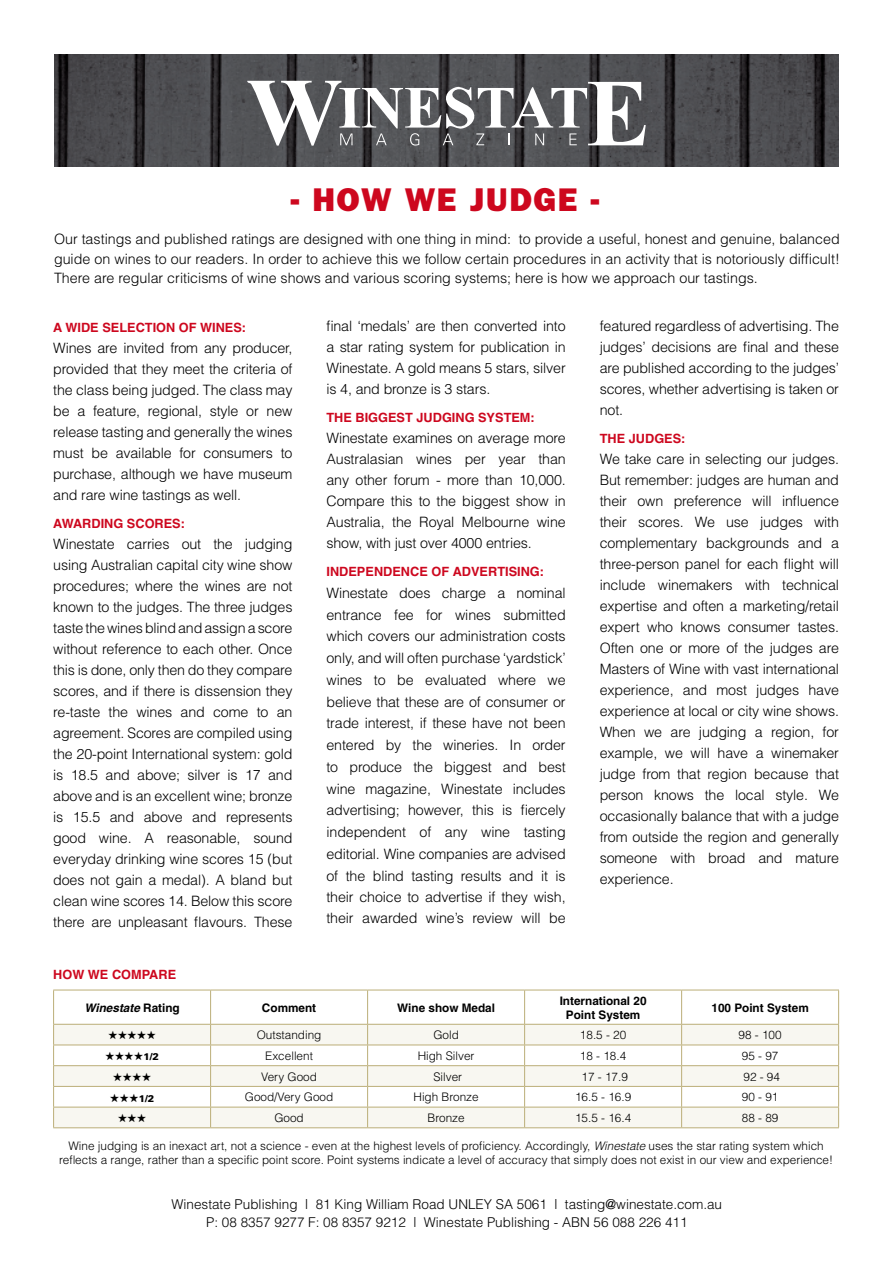
<style>
.page{position:relative;width:893px;height:1263px;background:#fff}
.page>*{position:absolute;margin:0;border:0;box-sizing:border-box;transform-origin:0 0}
.t1{font:800 33px "Frankfurt Gothic";letter-spacing:.05em;color:#cd071e}
.t2{font:300 14.25px/21px "Switzerland";letter-spacing:-.01em;color:#000;text-align:justify}
.t3{font:300 13.5px/18px "Switzerland";color:#000;text-align:center}
.t4{font:700 12.75px "Switzerland";color:#cd071e}
.t5{font:300 11.7px/14.1px "Switzerland";color:#000;text-align:center}
.t6{font:700 11.7px/14.1px "Switzerland";color:#000;text-align:center}
.t7{font:italic 700 11.7px "Switzerland";color:#000}
.t8{font:11.7px "Zapf Dingbats";color:#000}
.t9{font:900 9.75px "Univers";color:#000}
.s1{font-style:normal}
.s2{font-style:italic}
</style>
<div class="page">
<img style="left:54px;top:54px;width:785px;height:113px">
<svg style="left:247px;top:81px;width:399px;height:65px"></svg>
<svg style="left:54px;top:1025px;width:784px;height:102px;fill:#f8f7f1"></svg>
<hr style="left:53px;top:990px;width:1px;height:34px;background:#bbae78">
<hr style="left:53px;top:990px;width:158px;height:1px;background:#bbae78">
<hr style="left:211px;top:990px;width:157px;height:1px;background:#bbae78">
<hr style="left:368px;top:990px;width:157px;height:1px;background:#bbae78">
<hr style="left:525px;top:990px;width:157px;height:1px;background:#bbae78">
<hr style="left:682px;top:990px;width:157px;height:1px;background:#bbae78">
<hr style="left:210px;top:990px;width:1px;height:34px;background:#bbae78">
<hr style="left:367px;top:990px;width:1px;height:34px;background:#bbae78">
<hr style="left:524px;top:990px;width:1px;height:34px;background:#bbae78">
<hr style="left:681px;top:990px;width:1px;height:34px;background:#bbae78">
<hr style="left:838px;top:990px;width:1px;height:34px;background:#bbae78">
<hr style="left:53px;top:1024px;width:158px;height:1px;background:#bbae78">
<hr style="left:211px;top:1024px;width:157px;height:1px;background:#bbae78">
<hr style="left:368px;top:1024px;width:157px;height:1px;background:#bbae78">
<hr style="left:525px;top:1024px;width:157px;height:1px;background:#bbae78">
<hr style="left:682px;top:1024px;width:157px;height:1px;background:#bbae78">
<hr style="left:53px;top:1045px;width:158px;height:1px;background:#bbae78">
<hr style="left:211px;top:1045px;width:157px;height:1px;background:#bbae78">
<hr style="left:368px;top:1045px;width:157px;height:1px;background:#bbae78">
<hr style="left:525px;top:1045px;width:157px;height:1px;background:#bbae78">
<hr style="left:682px;top:1045px;width:157px;height:1px;background:#bbae78">
<hr style="left:53px;top:1065px;width:158px;height:1px;background:#bbae78">
<hr style="left:211px;top:1065px;width:157px;height:1px;background:#bbae78">
<hr style="left:368px;top:1065px;width:157px;height:1px;background:#bbae78">
<hr style="left:525px;top:1065px;width:157px;height:1px;background:#bbae78">
<hr style="left:682px;top:1065px;width:157px;height:1px;background:#bbae78">
<hr style="left:53px;top:1086px;width:158px;height:1px;background:#bbae78">
<hr style="left:211px;top:1086px;width:157px;height:1px;background:#bbae78">
<hr style="left:368px;top:1086px;width:157px;height:1px;background:#bbae78">
<hr style="left:525px;top:1086px;width:157px;height:1px;background:#bbae78">
<hr style="left:682px;top:1086px;width:157px;height:1px;background:#bbae78">
<svg style="left:53px;top:1024px;width:1px;height:103px"></svg>
<hr style="left:53px;top:1107px;width:158px;height:1px;background:#bbae78">
<svg style="left:210px;top:1024px;width:1px;height:103px"></svg>
<hr style="left:211px;top:1107px;width:157px;height:1px;background:#bbae78">
<svg style="left:367px;top:1024px;width:1px;height:103px"></svg>
<hr style="left:368px;top:1107px;width:157px;height:1px;background:#bbae78">
<svg style="left:524px;top:1024px;width:1px;height:103px"></svg>
<hr style="left:525px;top:1107px;width:157px;height:1px;background:#bbae78">
<svg style="left:681px;top:1024px;width:1px;height:103px"></svg>
<hr style="left:682px;top:1107px;width:157px;height:1px;background:#bbae78">
<svg style="left:838px;top:1024px;width:1px;height:103px"></svg>
<hr style="left:53px;top:1127px;width:158px;height:1px;background:#bbae78">
<hr style="left:211px;top:1127px;width:157px;height:1px;background:#bbae78">
<hr style="left:368px;top:1127px;width:157px;height:1px;background:#bbae78">
<hr style="left:525px;top:1127px;width:157px;height:1px;background:#bbae78">
<hr style="left:682px;top:1127px;width:157px;height:1px;background:#bbae78">
<h1 class="t1" style="left:291px;top:181px;width:310px">- HOW WE JUDGE -</h1>
<p class="t2" style="left:54px;top:229px;width:787px;line-height:19.5px">Our tastings and published ratings are designed with one thing in mind: to provide a useful, honest and genuine, balanced guide on wines to our readers. In order to achieve this we follow certain procedures in an activity that is notoriously difficult!<br>There are regular criticisms of wine shows and various scoring systems; here is how we approach our tastings.</p>
<p class="t4" style="left:53px;top:319px;width:194px">A WIDE SELECTION OF WINES:</p>
<p class="t2" style="left:53px;top:337px;width:241px">Wines are invited from any producer, provided that they meet the criteria of the class being judged. The class may be a feature, regional, style or new release tasting and generally the wines must be available for consumers to purchase, although we have museum and rare wine tastings as well.</p>
<p class="t4" style="left:53px;top:515px;width:133px">AWARDING SCORES:</p>
<p class="t2" style="left:53px;top:533px;width:241px">Winestate carries out the judging using Australian capital city wine show procedures; where the wines are not known to the judges. The three judges taste the wines blind and assign a score without reference to each other. Once this is done, only then do they compare scores, and if there is dissension they re-taste the wines and come to an agreement. Scores are compiled using the 20-point International system: gold is 18.5 and above; silver is 17 and above and is an excellent wine; bronze is 15.5 and above and represents good wine. A reasonable, sound everyday drinking wine scores 15 (but does not gain a medal). A bland but clean wine scores 14. Below this score there are unpleasant flavours. These</p>
<p class="t4" style="left:53px;top:966px;width:125px">HOW WE COMPARE</p>
<p class="t2" style="left:326px;top:315px;width:241px">final ‘medals’ are then converted into a star rating system for publication in Winestate. A gold means 5 stars, silver is 4, and bronze is 3 stars.</p>
<p class="t4" style="left:326px;top:410px;width:210px">THE BIGGEST JUDGING SYSTEM:</p>
<p class="t2" style="left:326px;top:427px;width:241px">Winestate examines on average more Australasian wines per year than any other forum - more than 10,000.<br>Compare this to the biggest show in Australia, the Royal Melbourne wine show, with just over 4000 entries.</p>
<p class="t4" style="left:326px;top:564px;width:219px">INDEPENDENCE OF ADVERTISING:</p>
<p class="t2" style="left:326px;top:582px;width:241px;line-height:21.8px">Winestate does charge a nominal entrance fee for wines submitted which covers our administration costs only, and will often purchase ‘yardstick’ wines to be evaluated where we believe that these are of consumer or trade interest, if these have not been entered by the wineries. In order to produce the biggest and best wine magazine, Winestate includes advertising; however, this is fiercely independent of any wine tasting editorial. Wine companies are advised of the blind tasting results and it is their choice to advertise if they wish, their awarded wine’s review will be</p>
<p class="t2" style="left:600px;top:315px;width:241px">featured regardless of advertising. The judges’ decisions are final and these are published according to the judges’ scores, whether advertising is taken or not.</p>
<p class="t4" style="left:600px;top:431px;width:87px">THE JUDGES:</p>
<p class="t2" style="left:600px;top:448px;width:241px">We take care in selecting our judges.<br>But remember: judges are human and their own preference will influence their scores. We use judges with complementary backgrounds and a three-person panel for each flight will include winemakers with technical expertise and often a marketing/retail expert who knows consumer tastes.<br>Often one or more of the judges are Masters of Wine with vast international experience, and most judges have experience at local or city wine shows.<br>When we are judging a region, for example, we will have a winemaker judge from that region because that person knows the local style. We occasionally balance that with a judge from outside the region and generally someone with broad and mature experience.</p>
<p class="t7" style="left:84px;top:1001px;width:97px">Winestate <span class="s1">Rating</span></p>
<p class="t6" style="left:262px;top:1000px;width:56px">Comment</p>
<p class="t6" style="left:397px;top:1000px;width:99px">Wine show Medal</p>
<p class="t6" style="left:560px;top:993px;width:88px">International 20<br>Point System</p>
<p class="t6" style="left:711px;top:1000px;width:99px">100 Point System</p>
<p class="t8" style="left:108px;top:1030px;width:49px">★★★★★</p>
<p class="t5" style="left:257px;top:1028px;width:66px">Outstanding</p>
<p class="t5" style="left:433px;top:1028px;width:27px">Gold</p>
<p class="t5" style="left:580px;top:1028px;width:48px">18.5 - 20</p>
<p class="t5" style="left:739px;top:1028px;width:45px">98 - 100</p>
<p class="t9" style="left:105px;top:1050px;width:55px">★★★★1/2</p>
<p class="t5" style="left:265px;top:1048px;width:49px">Excellent</p>
<p class="t5" style="left:418px;top:1048px;width:58px">High Silver</p>
<p class="t5" style="left:580px;top:1048px;width:48px">18 - 18.4</p>
<p class="t5" style="left:742px;top:1048px;width:38px">95 - 97</p>
<p class="t8" style="left:113px;top:1071px;width:40px">★★★★</p>
<p class="t5" style="left:261px;top:1069px;width:57px">Very Good</p>
<p class="t5" style="left:433px;top:1069px;width:30px">Silver</p>
<p class="t5" style="left:582px;top:1069px;width:48px">17 - 17.9</p>
<p class="t5" style="left:743px;top:1069px;width:38px">92 - 94</p>
<p class="t9" style="left:110px;top:1092px;width:46px">★★★1/2</p>
<p class="t5" style="left:245px;top:1090px;width:90px">Good/Very Good</p>
<p class="t5" style="left:413px;top:1090px;width:67px">High Bronze</p>
<p class="t5" style="left:575px;top:1090px;width:58px">16.5 - 16.9</p>
<p class="t5" style="left:742px;top:1090px;width:38px">90 - 91</p>
<p class="t8" style="left:118px;top:1113px;width:30px">★★★</p>
<p class="t5" style="left:274px;top:1110px;width:31px">Good</p>
<p class="t5" style="left:428px;top:1110px;width:39px">Bronze</p>
<p class="t5" style="left:575px;top:1110px;width:58px">15.5 - 16.4</p>
<p class="t5" style="left:742px;top:1110px;width:38px">88 - 89</p>
<p class="t5" style="left:59px;top:1138px;width:775px">Wine judging is an inexact art, not a science - even at the highest levels of proficiency. Accordingly, <span class="s2">Winestate</span> uses the star rating system which reflects a range, rather than a specific point score. Point systems indicate a level of accuracy that simply does not exist in our view and experience!</p>
<p class="t3" style="left:172px;top:1194px;width:552px">Winestate Publishing | 81 King William Road UNLEY SA 5061 | tasting@winestate.com.au<br>P: 08 8357 9277 F: 08 8357 9212 | Winestate Publishing - ABN 56 088 226 411</p>
</div>
